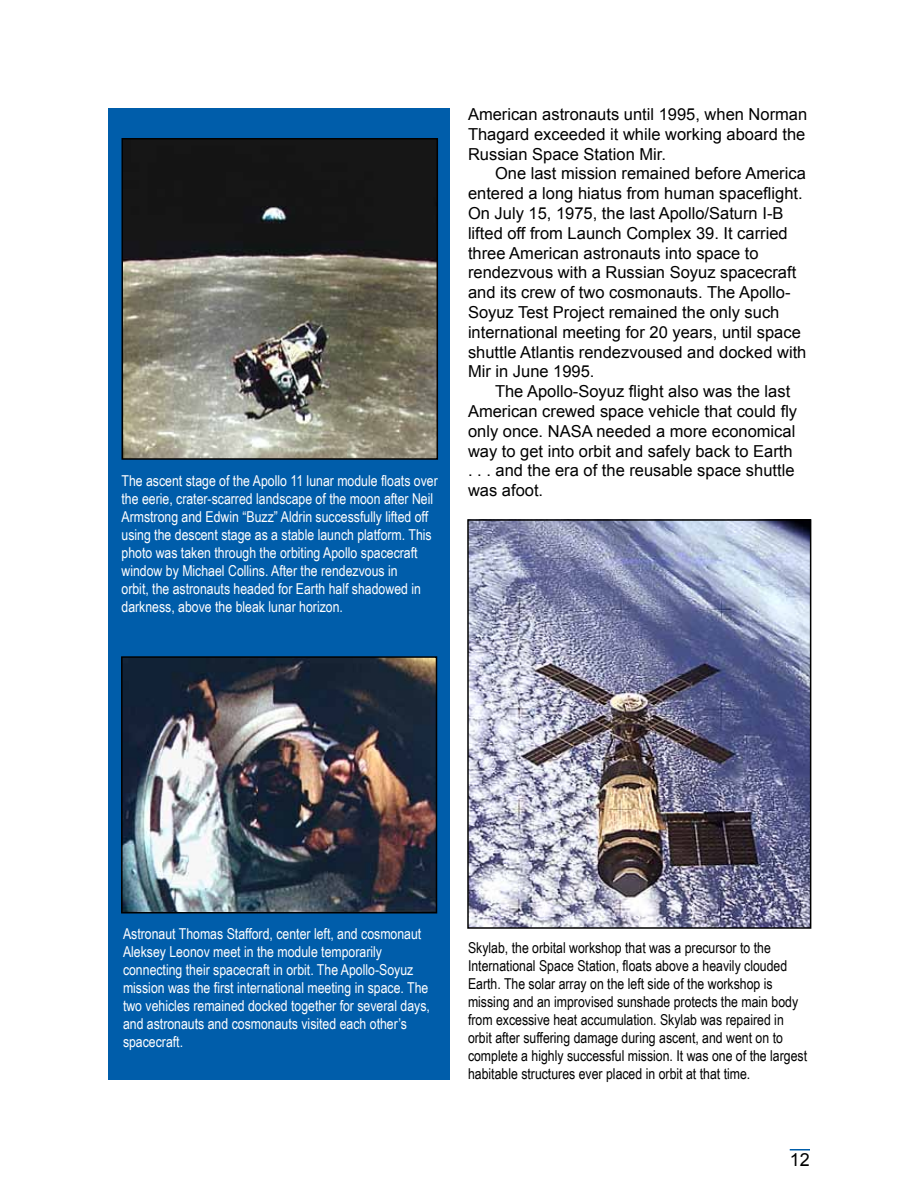
<style>
.page{position:relative;width:918px;height:1188px;background:#fff}
.page>*{position:absolute;margin:0;border:0;box-sizing:border-box;transform-origin:0 0}
.t1{font:18px "Arial";color:#000}
.Cutline{font:16.5px/19.8px "Arial";color:#000}
.Cutline-2{font:15px/18px "Arial Narrow";color:#fff}
.Cutline-3{font:15px/18px "Arial Narrow";color:#000}
</style>
<div class="page">
<div style="left:108px;top:108px;width:342px;height:972px;background:#005daa"></div>
<svg style="left:790px;top:1149px;width:20px;height:1px"></svg>
<img style="left:125px;top:141px;width:310px;height:316px">
<div style="left:122px;top:138px;width:316px;height:322px;border:2px solid #000"></div>
<img style="left:124px;top:659px;width:310px;height:252px">
<div style="left:121px;top:656px;width:316px;height:258px;border:2px solid #000"></div>
<img style="left:470px;top:522px;width:338px;height:404px">
<div style="left:467px;top:519px;width:344px;height:410px;border:2px solid #000"></div>
<p class="Cutline-2" style="left:122px;top:472px;width:318px">The ascent stage of the Apollo 11 lunar module floats over the eerie, crater-scarred landscape of the moon after Neil Armstrong and Edwin “Buzz” Aldrin successfully lifted off using the descent stage as a stable launch platform. This photo was taken through the orbiting Apollo spacecraft window by Michael Collins. After the rendezvous in<br>orbit, the astronauts headed for Earth half shadowed in darkness, above the bleak lunar horizon.</p>
<p class="Cutline" style="left:468px;top:104px;width:341px;text-align:justify">American astronauts until 1995, when Norman Thagard exceeded it while working aboard the Russian Space Station Mir.</p>
<p class="Cutline" style="left:468px;top:164px;width:340px;text-indent:27px">One last mission remained before America entered a long hiatus from human spaceflight.<br>On July 15, 1975, the last Apollo/Saturn I-B lifted off from Launch Complex 39. It carried three American astronauts into space to rendezvous with a Russian Soyuz spacecraft and its crew of two cosmonauts. The Apollo-Soyuz Test Project remained the only such international meeting for 20 years, until space shuttle Atlantis rendezvoused and docked with Mir in June 1995.</p>
<p class="Cutline" style="left:468px;top:382px;width:331px;text-indent:27px">The Apollo-Soyuz flight also was the last American crewed space vehicle that could fly only once. NASA needed a more economical way to get into orbit and safely back to Earth . . . and the era of the reusable space shuttle was afoot.</p>
<p class="Cutline-2" style="left:123px;top:925px;width:308px">Astronaut Thomas Stafford, center left, and cosmonaut Aleksey Leonov meet in the module temporarily connecting their spacecraft in orbit. The Apollo-Soyuz mission was the first international meeting in space. The two vehicles remained docked together for several days, and astronauts and cosmonauts visited each other’s spacecraft.</p>
<p class="Cutline-3" style="left:468px;top:939px;width:341px">Skylab, the orbital workshop that was a precursor to the International Space Station, floats above a heavily clouded Earth. The solar array on the left side of the workshop is missing and an improvised sunshade protects the main body from excessive heat accumulation. Skylab was repaired in orbit after suffering damage during ascent, and went on to complete a highly successful mission. It was one of the largest habitable structures ever placed in orbit at that time.</p>
<p class="t1" style="left:790px;top:1148px;width:22px">12</p>
</div>
